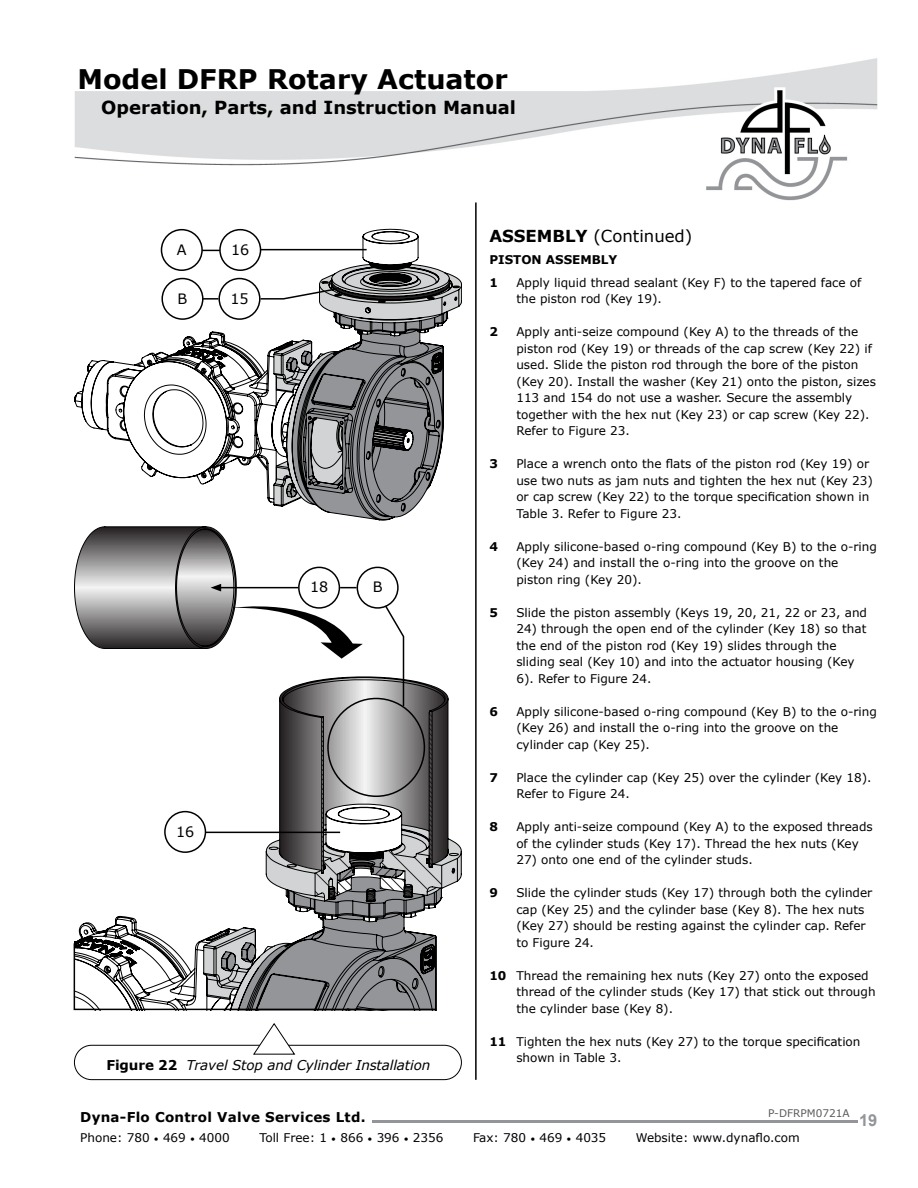
<style>
.page{position:relative;width:918px;height:1188px;background:#fff}
.page>*{position:absolute;margin:0;border:0;box-sizing:border-box;transform-origin:0 0}
.t1{font:700 27px "Verdana";color:#000}
.t2{font:700 18px "Verdana";color:#000}
.t3{font:16.5px "Verdana";color:#000}
.t4{font:700 16.5px "Arial";color:#939598}
.t5{font:14.25px "Verdana";color:#000}
.t6{font:italic 13.5px "Verdana";letter-spacing:-.01em;color:#000}
.t7{font:700 13.5px "Verdana";letter-spacing:.02em;color:#000}
.t8{font:12px/16.5px "Verdana";color:#000}
.t9{font:700 12px/22.5px "Verdana";color:#000}
.t10{font:10.5px "Verdana";color:#5a5b5d}
.s1{font-weight:700;font-style:normal}
.s2{font-weight:700}
.s3{font-size:9px}
</style>
<div class="page">
<img style="left:74px;top:58px;width:804px;height:143px">
<hr style="left:372px;top:1120px;width:485px;height:2px;background:#939598">
<svg style="left:74px;top:229px;width:345px;height:256px"></svg>
<div style="left:74px;top:1045px;width:388px;height:35px;border:1px solid #000;border-radius:17px"></div>
<svg style="left:253px;top:1023px;width:42px;height:32px"></svg>
<hr style="left:475px;top:202px;width:2px;height:878px;background:#000">
<div style="left:218px;top:278px;width:43px;height:42px;border:2px solid #000;border-radius:50%"></div>
<div style="left:161px;top:278px;width:43px;height:42px;border:2px solid #000;border-radius:50%"></div>
<div style="left:219px;top:229px;width:42px;height:42px;border:2px solid #000;border-radius:50%"></div>
<div style="left:161px;top:229px;width:42px;height:42px;border:2px solid #000;border-radius:50%"></div>
<svg style="left:202px;top:250px;width:18px;height:1px"></svg>
<hr style="left:261px;top:249px;width:106px;height:1px;background:#000">
<svg style="left:203px;top:298px;width:15px;height:2px"></svg>
<svg style="left:259px;top:264px;width:203px;height:256px"></svg>
<svg style="left:73px;top:526px;width:389px;height:485px"></svg>
<h1 class="t1" style="left:77px;top:60px;width:432px">Model DFRP Rotary Actuator</h1>
<h2 class="t2" style="left:101px;top:95px;width:416px">Operation, Parts, and Instruction Manual</h2>
<p class="t5" style="left:177px;top:240px;width:11px">A</p>
<p class="t5" style="left:231px;top:240px;width:20px">16</p>
<p class="t5" style="left:178px;top:289px;width:11px">B</p>
<p class="t5" style="left:230px;top:289px;width:20px">15</p>
<p class="t5" style="left:176px;top:822px;width:20px">16</p>
<p class="t5" style="left:310px;top:577px;width:20px">18</p>
<p class="t5" style="left:373px;top:577px;width:11px">B</p>
<p class="t6" style="left:107px;top:1056px;width:325px"><span class="s1">Figure 22</span> Travel Stop and Cylinder Installation</p>
<h3 class="t3" style="left:489px;top:225px;width:205px"><span class="s2">ASSEMBLY</span> (Continued)</h3>
<p class="t9" style="left:489px;top:249px;width:130px">PISTON ASSEMBLY<br>1</p>
<p class="t8" style="left:516px;top:274px;width:347px">Apply liquid thread sealant (Key F) to the tapered face of the piston rod (Key 19).</p>
<p class="t9" style="left:489px;top:321px;width:10px">2</p>
<p class="t8" style="left:516px;top:324px;width:361px">Apply anti-seize compound (Key A) to the threads of the piston rod (Key 19) or threads of the cap screw (Key 22) if used. Slide the piston rod through the bore of the piston (Key 20). Install the washer (Key 21) onto the piston, sizes 113 and 154 do not use a washer. Secure the assembly together with the hex nut (Key 23) or cap screw (Key 22).<br>Refer to Figure 23.</p>
<p class="t9" style="left:489px;top:453px;width:10px">3</p>
<p class="t8" style="left:516px;top:456px;width:358px">Place a wrench onto the flats of the piston rod (Key 19) or use two nuts as jam nuts and tighten the hex nut (Key 23) or cap screw (Key 22) to the torque specification shown in Table 3. Refer to Figure 23.</p>
<p class="t9" style="left:489px;top:535px;width:10px">4</p>
<p class="t8" style="left:516px;top:538px;width:362px">Apply silicone-based o-ring compound (Key B) to the o-ring (Key 24) and install the o-ring into the groove on the piston ring (Key 20).</p>
<p class="t9" style="left:489px;top:601px;width:10px">5</p>
<p class="t8" style="left:516px;top:604px;width:352px">Slide the piston assembly (Keys 19, 20, 21, 22 or 23, and</p>
<p class="t8" style="left:516px;top:621px;width:352px">24) through the open end of the cylinder (Key 18) so that the end of the piston rod (Key 19) slides through the sliding seal (Key 10) and into the actuator housing (Key 6). Refer to Figure 24.</p>
<p class="t9" style="left:489px;top:700px;width:10px">6</p>
<p class="t8" style="left:516px;top:703px;width:362px">Apply silicone-based o-ring compound (Key B) to the o-ring (Key 26) and install the o-ring into the groove on the cylinder cap (Key 25).</p>
<p class="t9" style="left:489px;top:766px;width:10px">7</p>
<p class="t8" style="left:516px;top:769px;width:357px">Place the cylinder cap (Key 25) over the cylinder (Key 18).<br>Refer to Figure 24.</p>
<p class="t9" style="left:489px;top:816px;width:10px">8</p>
<p class="t8" style="left:516px;top:819px;width:358px">Apply anti-seize compound (Key A) to the exposed threads of the cylinder studs (Key 17). Thread the hex nuts (Key</p>
<p class="t8" style="left:516px;top:852px;width:238px">27) onto one end of the cylinder studs.</p>
<p class="t9" style="left:489px;top:882px;width:10px">9</p>
<p class="t8" style="left:516px;top:885px;width:358px">Slide the cylinder studs (Key 17) through both the cylinder cap (Key 25) and the cylinder base (Key 8). The hex nuts (Key 27) should be resting against the cylinder cap. Refer to Figure 24.</p>
<p class="t8" style="left:516px;top:967px;width:361px;text-indent:-27px"><span class="s2">10</span> Thread the remaining hex nuts (Key 27) onto the exposed thread of the cylinder studs (Key 17) that stick out through the cylinder base (Key 8).</p>
<p class="t8" style="left:516px;top:1033px;width:346px;text-indent:-27px"><span class="s2">11</span> Tighten the hex nuts (Key 27) to the torque specification shown in Table 3.</p>
<p class="t10" style="left:768px;top:1106px;width:83px">P-DFRPM0721A</p>
<p class="t7" style="left:80px;top:1108px;width:287px">Dyna-Flo Control Valve Services Ltd.</p>
<p class="t8" style="left:80px;top:1130px;width:151px">Phone: 780 <span class="s3">•</span> 469 <span class="s3">•</span> 4000</p>
<p class="t8" style="left:259px;top:1130px;width:186px">Toll Free: 1 <span class="s3">•</span> 866 <span class="s3">•</span> 396 <span class="s3">•</span> 2356</p>
<p class="t8" style="left:473px;top:1130px;width:135px">Fax: 780 <span class="s3">•</span> 469 <span class="s3">•</span> 4035</p>
<p class="t8" style="left:636px;top:1130px;width:165px">Website: www.dynaflo.com</p>
<h3 class="t4" style="left:859px;top:1108px;width:20px">19</h3>
</div>
